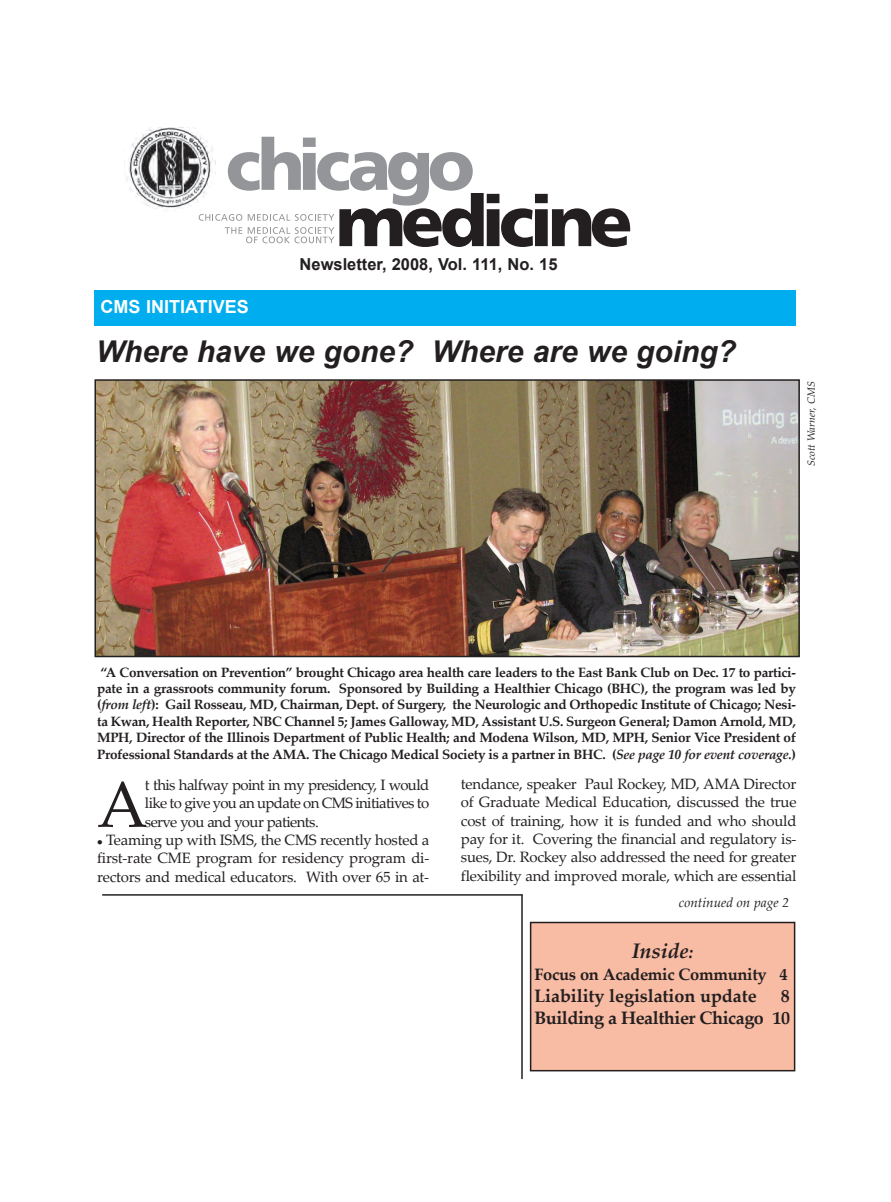
<style>
.page{position:relative;width:891px;height:1202px;background:#fff}
.page>*{position:absolute;margin:0;border:0;box-sizing:border-box;transform-origin:0 0}
.t1{font:64.95px "Palatino Linotype";color:#231f20}
.t2{font:italic 700 30px "Arial";color:#231f20}
.t3{font:italic 700 21px "Palatino Linotype";color:#231f20}
.t4{font:700 18px/21.9px "Palatino Linotype";letter-spacing:-.025em;color:#231f20;text-align:right}
.t5{font:700 18px "Palatino Linotype";letter-spacing:-.005em;color:#231f20}
.t6{font:700 18px "Arial";color:#fff}
.t7{font:700 16.5px "Arial";color:#231f20}
.t8{font:700 16.5px "Palatino Linotype";letter-spacing:-.02em;color:#231f20}
.t9{font:15px/18.3px "Palatino Linotype";letter-spacing:-.015em;color:#231f20;text-align:justify}
.t10{font:700 13.5px/16.5px "Palatino Linotype";letter-spacing:-.02em;color:#231f20;text-align:justify}
.t11{font:italic 13.5px "Palatino Linotype";color:#231f20}
.t12{font:italic 10.5px "Palatino Linotype";color:#231f20}
.s1{font-style:italic}
.s2{font-size:18px}
</style>
<div class="page">
<svg style="left:199px;top:137px;width:431px;height:110px"></svg>
<div style="left:122px;top:120px;width:95px;height:92px;background:#fff;border-radius:50%"></div>
<img style="left:126px;top:127px;width:89px;height:85px">
<hr style="left:102px;top:894px;width:421px;height:1px;background:#231f20">
<hr style="left:521px;top:894px;width:2px;height:185px;background:#231f20">
<img style="left:97px;top:382px;width:700px;height:272px">
<div style="left:94px;top:379px;width:706px;height:278px;border:2px solid #231f20"></div>
<div style="left:531px;top:922px;width:264px;height:148px;background:#f8bba3"></div>
<div style="left:530px;top:921px;width:265px;height:150px;border:2px solid #231f20"></div>
<div style="left:94px;top:290px;width:702px;height:36px;background:#00aeef"></div>
<h3 class="t6" style="left:100px;top:295px;width:150px">CMS INITIATIVES</h3>
<p class="t7" style="left:300px;top:253px;width:259px">Newsletter, 2008, Vol. 111, No. 15</p>
<h2 class="t2" style="left:96px;top:332px;width:642px">Where have we gone? Where are we going?</h2>
<p class="t12" style="left:804px;top:466px;width:86px;rotate:-90deg">Scott Warner, CMS</p>
<p class="t10" style="left:97px;top:663px;width:700px">“A Conversation on Prevention” brought Chicago area health care leaders to the East Bank Club on Dec. 17 to partici&shy;pate in a grassroots community forum. Sponsored by Building a Healthier Chicago (BHC), the program was led by (<span class="s1">from left</span>): Gail Rosseau, MD, Chairman, Dept. of Surgery, the Neurologic and Orthopedic Institute of Chicago; Nesi&shy;ta Kwan, Health Reporter, NBC Channel 5; James Galloway, MD, Assistant U.S. Surgeon General; Damon Arnold, MD, MPH, Director of the Illinois Department of Public Health; and Modena Wilson, MD, MPH, Senior Vice President of Professional Standards at the AMA. The Chicago Medical Society is a partner in BHC. (<span class="s1">See page 10 for event coverage.</span>)</p>
<h1 class="t1" style="left:97px;top:758px;width:52px">A</h1>
<p class="t9" style="left:145px;top:775px;width:286px">t this halfway point in my presidency, I would like to give you an update on CMS initiatives to serve you and your patients.</p>
<p class="t9" style="left:97px;top:830px;width:334px">● Teaming up with ISMS, the CMS recently hosted a first-rate CME program for residency program di&shy;rectors and medical educators. With over 65 in at-</p>
<p class="t9" style="left:461px;top:774px;width:337px">tendance, speaker Paul Rockey, MD, AMA Director of Graduate Medical Education, discussed the true cost of training, how it is funded and who should pay for it. Covering the financial and regulatory is&shy;sues, Dr. Rockey also addressed the need for greater flexibility and improved morale, which are essential</p>
<p class="t11" style="left:679px;top:893px;width:112px">continued on page 2</p>
<h3 class="t3" style="left:632px;top:936px;width:63px">Inside<span class="s2">:</span></h3>
<p class="t8" style="left:534px;top:963px;width:255px">Focus on Academic Community 4</p>
<h3 class="t5" style="left:534px;top:982px;width:224px">Liability legislation update</h3>
<h3 class="t4" style="left:534px;top:983px;width:257px">8<br>Building a Healthier Chicago 10</h3>
</div>
